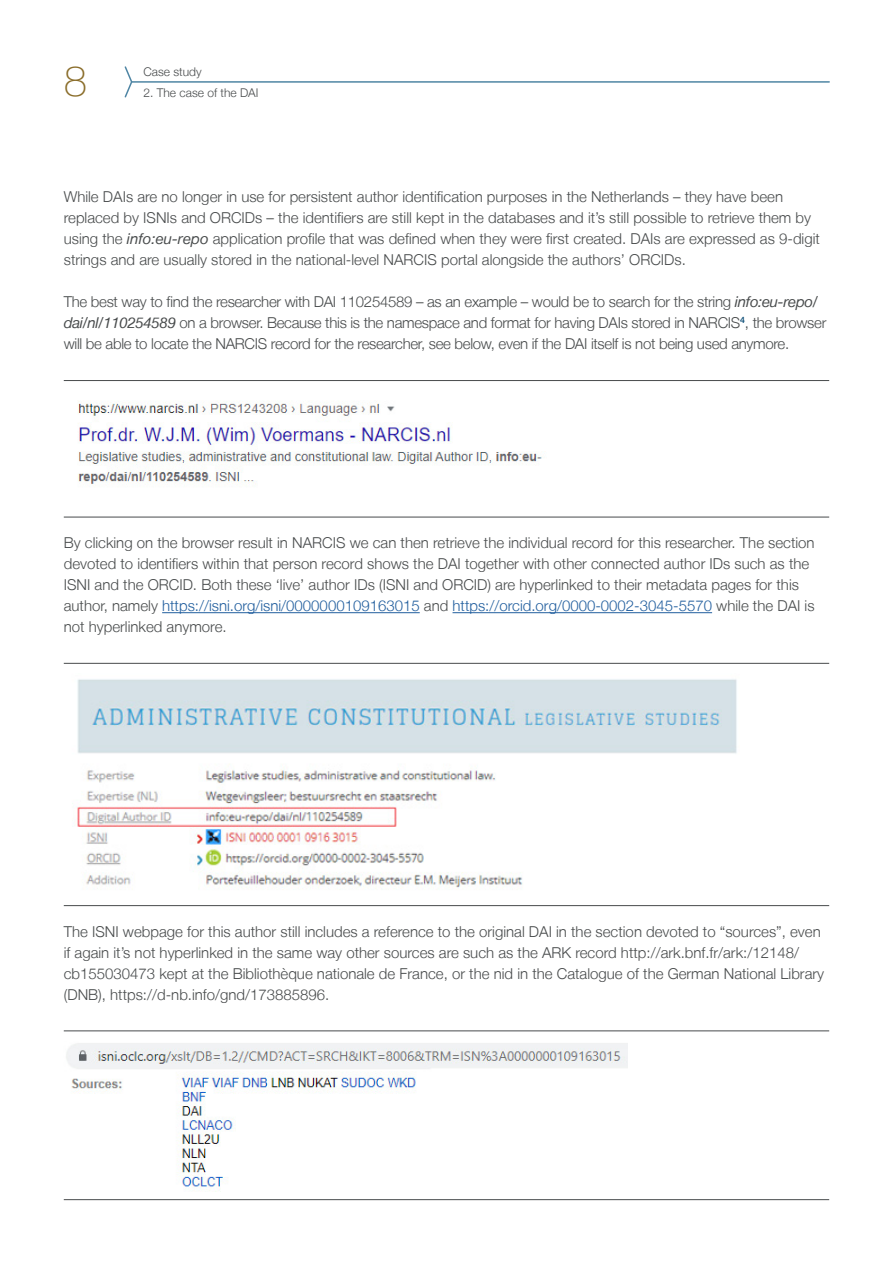
<style>
.page{position:relative;width:893px;height:1263px;background:#fff}
.page>*{position:absolute;margin:0;border:0;box-sizing:border-box;transform-origin:0 0}
.t1{font:100 42px "Helvetica Neue LT";color:#8a6d2a}
.Unordered_List_LV_I{font:300 15px/21px "Helvetica Neue LT";color:#484b4c}
.Body_copy{font:300 15px/21px "Helvetica Neue LT";color:#484b4c}
.Unordered_List_LV_I-2{font:300 15px/21px "Helvetica Neue LT";letter-spacing:-.02em;color:#484b4c}
.t2{font:300 12px "Helvetica Neue LT";color:#484b4c}
.s1{font-weight:400;font-style:italic}
.s2{color:#215e9e}
</style>
<div class="page">
<img style="left:66px;top:1043px;width:562px;height:149px">
<hr style="left:162px;top:612px;width:258px;height:1px;background:#215e9e">
<hr style="left:453px;top:612px;width:259px;height:1px;background:#215e9e">
<img style="left:78px;top:400px;width:464px;height:85px">
<hr style="left:64px;top:380px;width:765px;height:1px;background:#484b4c">
<hr style="left:64px;top:517px;width:765px;height:1px;background:#484b4c">
<img style="left:72px;top:679px;width:665px;height:211px">
<hr style="left:64px;top:663px;width:765px;height:1px;background:#484b4c">
<hr style="left:64px;top:905px;width:765px;height:1px;background:#484b4c">
<hr style="left:64px;top:1030px;width:765px;height:1px;background:#484b4c">
<hr style="left:64px;top:1199px;width:765px;height:1px;background:#484b4c">
<hr style="left:132px;top:81px;width:697px;height:2px;background:#4e85a4">
<svg style="left:124px;top:66px;width:9px;height:32px"></svg>
<h1 class="t1" style="left:64px;top:57px;width:25px">8</h1>
<p class="t2" style="left:144px;top:64px;width:60px">Case study</p>
<p class="t2" style="left:144px;top:85px;width:116px">2. The case of the DAI</p>
<p class="Body_copy" style="left:64px;top:185px;width:758px">While DAIs are no longer in use for persistent author identification purposes in the Netherlands – they have been replaced by ISNIs and ORCIDs – the identifiers are still kept in the databases and it’s still possible to retrieve them by using the <span class="s1">info:eu-repo</span> application profile that was defined when they were first created. DAIs are expressed as 9-digit strings and are usually stored in the national-level NARCIS portal alongside the authors’ ORCIDs.</p>
<p class="Unordered_List_LV_I-2" style="left:64px;top:290px;width:764px">The best way to find the researcher with DAI 110254589 – as an example – would be to search for the string <span class="s1">info:eu-repo/ dai/nl/110254589</span> on a browser. Because this is the namespace and format for having DAIs stored in NARCIS<sup>4</sup>, the browser will be able to locate the NARCIS record for the researcher, see below, even if the DAI itself is not being used anymore.</p>
<p class="Unordered_List_LV_I" style="left:64px;top:532px;width:752px">By clicking on the browser result in NARCIS we can then retrieve the individual record for this researcher. The section devoted to identifiers within that person record shows the DAI together with other connected author IDs such as the ISNI and the ORCID. Both these ‘live’ author IDs (ISNI and ORCID) are hyperlinked to their metadata pages for this author, namely <span class="s2">https://isni.org/isni/0000000109163015</span> and <span class="s2">https://orcid.org/0000-0002-3045-5570</span> while the DAI is not hyperlinked anymore.</p>
<p class="Unordered_List_LV_I" style="left:64px;top:920px;width:762px">The ISNI webpage for this author still includes a reference to the original DAI in the section devoted to “sources”, even if again it’s not hyperlinked in the same way other sources are such as the ARK record http://ark.bnf.fr/ark:/12148/ cb155030473 kept at the Bibliothèque nationale de France, or the nid in the Catalogue of the German National Library (DNB), https://d-nb.info/gnd/173885896.</p>
</div>
